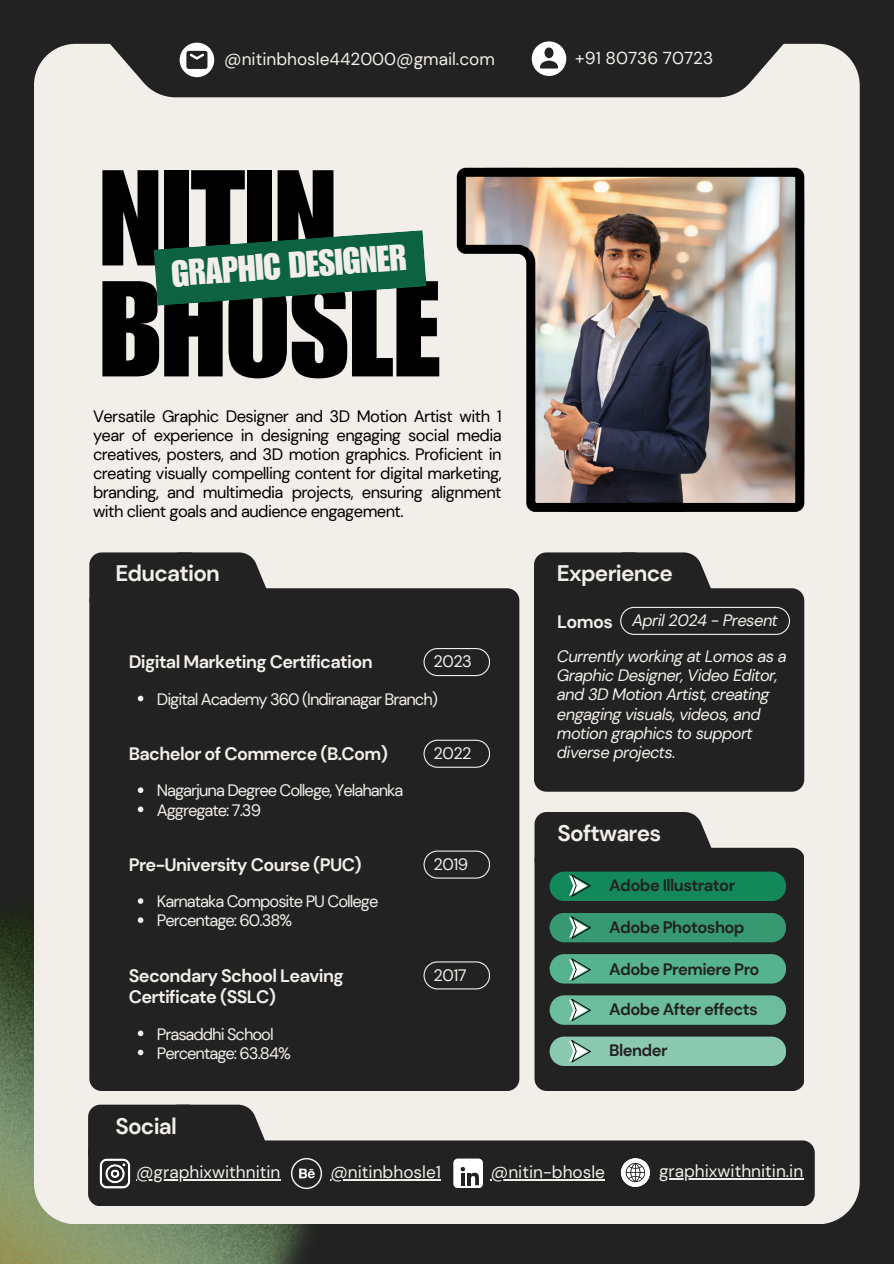
<style>
.page{position:relative;width:894px;height:1264px;background:#fff}
.page>*{position:absolute;margin:0;border:0;box-sizing:border-box;transform-origin:0 0}
.t1{font:133.35px/110.9px "Impact LT Std";color:#000}
.t2{font:36.15px "Impact LT Std";color:#f2eee9}
.t3{font:700 22.5px "DM Sans";letter-spacing:-.035em;color:#f2eee9}
.t4{font:700 18px/21.3px "DM Sans";letter-spacing:-.035em;color:#f2eee9}
.t5{font:17.25px "DM Sans";color:#f2eee9}
.t6{font:16.5px/19.2px "DM Sans";letter-spacing:-.035em;color:#000;text-align:justify}
.t7{font:16.5px "DM Sans";letter-spacing:-.06em;color:#f2eee9}
.t8{font:italic 16.5px/19.2px "DM Sans";letter-spacing:-.035em;color:#f2eee9}
.t9{font:700 16.5px "DM Sans";letter-spacing:-.035em;color:#222}
</style>
<div class="page">
<div style="left:0;top:0;width:893px;height:1263px;background:#222"></div>
<img style="left:0;top:909px;width:456px;height:354px">
<div style="left:34px;top:44px;width:825px;height:1179px;background:#f2eee9"></div>
<svg style="left:100px;top:42px;width:693px;height:55px"></svg>
<img style="left:456px;top:168px;width:348px;height:344px">
<svg style="left:153px;top:230px;width:273px;height:76px"></svg>
<svg style="left:193px;top:552px;width:82px;height:36px"></svg>
<div style="left:89px;top:552px;width:113px;height:60px;background:#222;border-radius:12px"></div>
<div style="left:89px;top:588px;width:430px;height:502px;background:#222;border-radius:12px"></div>
<div style="left:534px;top:552px;width:112px;height:60px;background:#222;border-radius:12px"></div>
<div style="left:534px;top:588px;width:270px;height:203px;background:#222;border-radius:12px"></div>
<svg style="left:615px;top:552px;width:174px;height:83px"></svg>
<div style="left:534px;top:812px;width:113px;height:59px;background:#222;border-radius:12px"></div>
<div style="left:534px;top:847px;width:270px;height:244px;background:#222;border-radius:12px"></div>
<svg style="left:423px;top:648px;width:67px;height:28px"></svg>
<svg style="left:138px;top:695px;width:5px;height:6px"></svg>
<svg style="left:423px;top:739px;width:67px;height:28px"></svg>
<svg style="left:138px;top:787px;width:5px;height:6px"></svg>
<svg style="left:138px;top:806px;width:5px;height:6px"></svg>
<svg style="left:423px;top:850px;width:67px;height:28px"></svg>
<svg style="left:138px;top:898px;width:5px;height:5px"></svg>
<svg style="left:138px;top:917px;width:5px;height:6px"></svg>
<svg style="left:423px;top:961px;width:67px;height:28px"></svg>
<svg style="left:138px;top:1030px;width:5px;height:6px"></svg>
<svg style="left:138px;top:1049px;width:5px;height:6px"></svg>
<svg style="left:549px;top:812px;width:237px;height:89px"></svg>
<div style="left:549px;top:913px;width:237px;height:29px;background:#369972"></div>
<svg style="left:549px;top:954px;width:237px;height:29px"></svg>
<svg style="left:549px;top:995px;width:237px;height:29px"></svg>
<svg style="left:549px;top:1036px;width:237px;height:30px"></svg>
<svg style="left:192px;top:1104px;width:82px;height:36px"></svg>
<div style="left:88px;top:1104px;width:113px;height:60px;background:#222;border-radius:12px"></div>
<div style="left:88px;top:1140px;width:726px;height:66px;background:#222;border-radius:12px"></div>
<svg style="left:180px;top:43px;width:34px;height:34px"></svg>
<svg style="left:531px;top:41px;width:35px;height:35px"></svg>
<img style="left:99px;top:1158px;width:32px;height:31px">
<hr style="left:136px;top:1179px;width:144px;height:1px;background:#f2eee9">
<img style="left:290px;top:1157px;width:33px;height:32px">
<hr style="left:330px;top:1179px;width:111px;height:1px;background:#f2eee9">
<div style="left:453px;top:1158px;width:29px;height:29px;background:#fff;border-radius:5px"></div>
<svg style="left:460px;top:1166px;width:19px;height:19px"></svg>
<hr style="left:490px;top:1179px;width:115px;height:1px;background:#f2eee9">
<img style="left:620px;top:1158px;width:30px;height:28px">
<hr style="left:658px;top:1178px;width:145px;height:1px;background:#f2eee9">
<p class="t5" style="left:224px;top:48px;width:272px">@nitinbhosle442000@gmail.com</p>
<p class="t5" style="left:574px;top:47px;width:140px">+91 80736 70723</p>
<p class="t1" style="left:99px;top:181px;width:342px">NITIN<br>BHOSLE</p>
<p class="t2" style="left:170px;top:260px;width:237px;rotate:-4deg">GRAPHIC DESIGNER</p>
<h4 class="t6" style="left:93px;top:406px;width:410px">Versatile Graphic Designer and 3D Motion Artist with 1 year of experience in designing engaging social media creatives, posters, and 3D motion graphics. Proficient in creating visually compelling content for digital marketing, branding, and multimedia projects, ensuring alignment with client goals and audience engagement.</h4>
<p class="t3" style="left:115px;top:559px;width:106px">Education</p>
<p class="t3" style="left:557px;top:559px;width:117px">Experience</p>
<p class="t4" style="left:557px;top:611px;width:57px">Lomos</p>
<h3 class="t8" style="left:557px;top:647px;width:231px">Currently working at Lomos as a<br>Graphic Designer, Video Editor, and 3D Motion Artist, creating engaging visuals, videos, and motion graphics to support diverse projects.</h3>
<p class="t8" style="left:632px;top:610px;width:147px">April 2024 - Present</p>
<p class="t4" style="left:129px;top:651px;width:245px">Digital Marketing Certification</p>
<h1 class="t7" style="left:433px;top:650px;width:40px">2023</h1>
<h2 class="t7" style="left:157px;top:688px;width:282px">Digital Academy 360 (Indiranagar Branch)</h2>
<p class="t4" style="left:129px;top:743px;width:261px">Bachelor of Commerce (B.Com)</p>
<p class="t7" style="left:433px;top:742px;width:40px">2022</p>
<h3 class="t7" style="left:157px;top:780px;width:248px">Nagarjuna Degree College, Yelahanka</h3>
<h4 class="t7" style="left:157px;top:799px;width:106px">Aggregate: 7.39</h4>
<p class="t4" style="left:129px;top:854px;width:234px">Pre-University Course (PUC)</p>
<p class="t7" style="left:433px;top:853px;width:36px">2019</p>
<h4 class="t7" style="left:157px;top:890px;width:223px">Karnataka Composite PU College</h4>
<p class="t7" style="left:157px;top:910px;width:137px">Percentage: 60.38%</p>
<p class="t4" style="left:129px;top:964px;width:216px">Secondary School Leaving<br>Certificate (SSLC)</p>
<p class="t7" style="left:433px;top:964px;width:34px">2017</p>
<h4 class="t7" style="left:157px;top:1023px;width:118px">Prasaddhi School</h4>
<p class="t7" style="left:157px;top:1042px;width:135px">Percentage: 63.84%</p>
<h4 class="t3" style="left:557px;top:818px;width:105px">Softwares</h4>
<p class="t9" style="left:609px;top:874px;width:127px">Adobe Illustrator</p>
<h3 class="t9" style="left:609px;top:916px;width:137px">Adobe Photoshop</h3>
<p class="t9" style="left:609px;top:958px;width:152px">Adobe Premiere Pro</p>
<h4 class="t9" style="left:609px;top:998px;width:150px">Adobe After effects</h4>
<p class="t9" style="left:609px;top:1040px;width:60px">Blender</p>
<h4 class="t3" style="left:115px;top:1111px;width:63px">Social</h4>
<p class="t5" style="left:136px;top:1161px;width:146px">@graphixwithnitin</p>
<h4 class="t5" style="left:330px;top:1161px;width:112px">@nitinbhosle1</h4>
<p class="t5" style="left:490px;top:1161px;width:116px">@nitin-bhosle</p>
<h4 class="t5" style="left:658px;top:1160px;width:146px">graphixwithnitin.in</h4>
</div>
